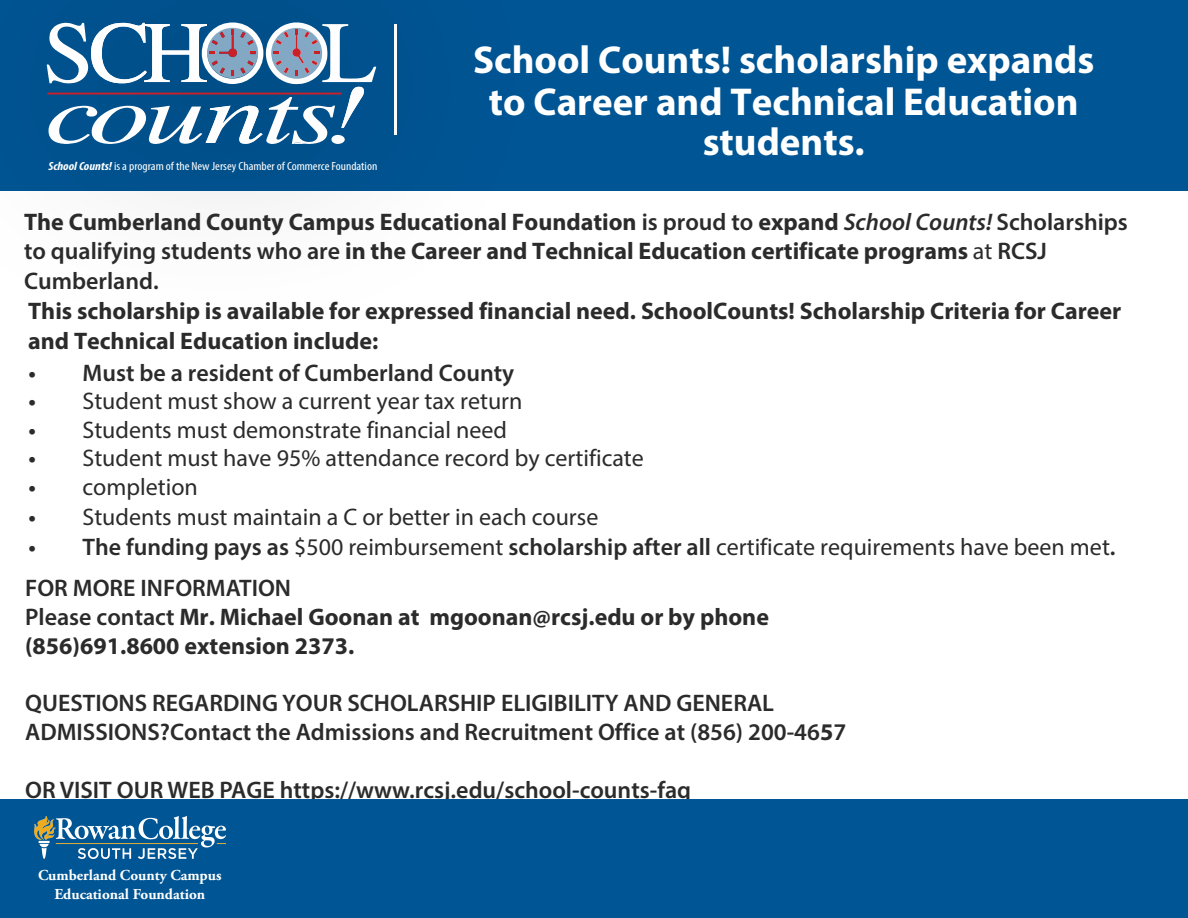
<style>
.page{position:relative;width:1188px;height:918px;background:#fff}
.page>*{position:absolute;margin:0;border:0;box-sizing:border-box;transform-origin:0 0}
.t1{font:700 39px/40.8px "Myriad Pro";color:#fff;text-align:center}
.t2{font:700 24px/29.7px "Myriad Pro";color:#2b2b2b}
.t3{font:600 24px/41.2px "Myriad Pro";color:#2b2b2b}
.t4{font:24px "Myriad Pro";color:#2b2b2b}
.t5{font:700 15.15px/18.1px "Adobe Garamond Pro";color:#fff;text-align:center}
.t6{font:condensed 11.85px "Myriad Pro";color:#fff;scale:1.11 1}
.s1{font-weight:700;font-style:italic}
.s2{font-weight:600}
.s3{font-weight:600;font-style:italic}
.s4{font-weight:400}
.s5{font-weight:700}
</style>
<div class="page">
<div style="left:0;top:0;width:1188px;height:190px;background:#005594"></div>
<svg style="left:47px;top:22px;width:329px;height:122px"></svg>
<svg style="left:394px;top:24px;width:3px;height:111px"></svg>
<div style="left:0;top:800px;width:1188px;height:118px;background:#005594"></div>
<img style="left:34px;top:816px;width:191px;height:43px">
<p class="t6" style="left:48px;top:159px;width:298px"><span class="s1">School Counts!</span> is a program of the New Jersey Chamber of Commerce Foundation</p>
<h1 class="t1" style="left:473px;top:39px;width:623px">School Counts! scholarship expands to Career and Technical Education students.</h1>
<p class="t2" style="left:24px;top:206px;width:1105px">The Cumberland County Campus Educational Foundation <span class="s2">is proud to</span> expand <span class="s3">School Counts!</span> <span class="s2">Scholarships to qualifying students who are</span> in the Career and Technical Education certificate programs <span class="s4">at</span> <span class="s2">RCSJ<br>Cumberland.</span></p>
<p class="t2" style="left:28px;top:295px;width:1095px">This scholarship is available for expressed financial need. SchoolCounts! Scholarship Criteria for Career and Technical Education include:</p>
<p class="t3" style="left:29px;top:352px;width:487px">• Must be a resident of Cumberland County</p>
<p class="t4" style="left:29px;top:386px;width:495px"><span class="s2">•</span> Student must show a current year tax return</p>
<p class="t4" style="left:29px;top:415px;width:480px"><span class="s2">•</span> Students must demonstrate financial need</p>
<p class="t4" style="left:29px;top:443px;width:617px"><span class="s2">•</span> Student must have 95% attendance record by certificate</p>
<p class="t4" style="left:29px;top:472px;width:171px"><span class="s2">•</span> completion</p>
<p class="t4" style="left:29px;top:502px;width:571px"><span class="s2">•</span> Students must maintain a C or better in each course</p>
<p class="t3" style="left:25px;top:526px;width:1092px">• The funding pays as <span class="s4">$500 reimbursement</span> scholarship after all <span class="s4">certificate requirements have been met</span>.<br>FOR MORE INFORMATION</p>
<p class="t2" style="left:25px;top:602px;width:745px;line-height:28.8px"><span class="s2">Please contact</span> Mr. Michael Goonan at mgoonan@rcsj.edu or by phone (856)691.8600 extension 2373.</p>
<p class="t3" style="left:25px;top:688px;width:823px;line-height:28.8px">QUESTIONS REGARDING YOUR SCHOLARSHIP ELIGIBILITY AND GENERAL<br>ADMISSIONS?Contact the Admissions and Recruitment Office at (856) 200-46<span class="s5">5</span>7</p>
<p class="t3" style="left:25px;top:768px;width:668px">OR VISIT OUR WEB PAGE https://www.rcsj.edu/school-counts-faq</p>
<p class="t5" style="left:38px;top:867px;width:185px">Cumberland County Campus<br>Educational Foundation</p>
</div>
